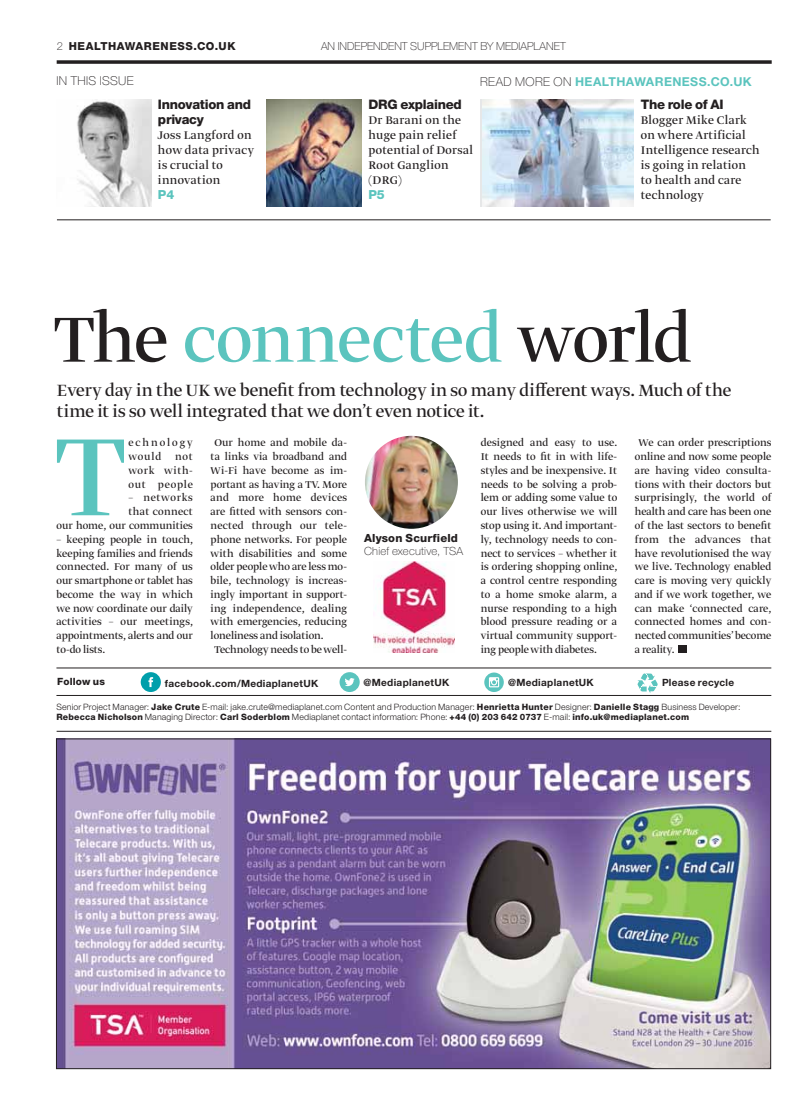
<style>
.page{position:relative;width:812px;height:1117px;background:#fff}
.page>*{position:absolute;margin:0;border:0;box-sizing:border-box;transform-origin:0 0}
.t1{font:129.75px "Greta Display";color:#5bc4be}
.t2{font:75px "Greta Display Pro";letter-spacing:-.01em;color:#5bc4be}
.t3{font:19.12px/20.8px "Greta Display";letter-spacing:-.005em;color:#231f20}
.t4{font:13.12px/15px "Greta Display Pro";letter-spacing:.03em;color:#231f20}
.t5{font:800 13.12px/15px "Helvetica Neue MP Pro";letter-spacing:-.02em;color:#231f20}
.t6{font:800 12.5px "Helvetica Neue MP Pro";color:#5bc4be}
.t7{font:700 12.25px "Helvetica Neue MP Pro";letter-spacing:.035em;color:#5bc4be}
.t8{font:100 12.25px "Helvetica Neue MP Pro";letter-spacing:.025em;color:#231f20}
.t9{font:11.62px/13.8px "Greta Display";letter-spacing:.01em;color:#231f20;text-align:justify}
.t10{font:11.62px "Greta Display";letter-spacing:.03em;color:#231f20}
.t11{font:100 11.25px "Helvetica Neue MP Pro";letter-spacing:.015em;color:#231f20}
.t12{font:800 11.25px "Helvetica Neue MP Pro";letter-spacing:.015em;color:#231f20}
.t13{font:100 11px "Helvetica Neue MP Pro";letter-spacing:.005em;color:#231f20}
.t14{font:800 11px "Helvetica Neue MP Pro";letter-spacing:.055em;color:#231f20}
.t15{font:700 10px "Helvetica Neue MP Pro";letter-spacing:.03em;color:#231f20}
.t16{font:800 10px "Helvetica Neue MP Pro";letter-spacing:.015em;color:#231f20}
.t17{font:300 8.75px/9.9px "Helvetica Neue MP Pro";letter-spacing:.02em;color:#231f20}
.s1{font-weight:100}
.s2{font-weight:100;color:#231f20}
.s3{color:#231f20}
.s4{font-weight:800}
</style>
<div class="page">
<svg style="left:57px;top:60px;width:714px;height:4px;background:#3d3a3b"></svg>
<img style="left:56px;top:730px;width:715px;height:338px">
<hr style="left:57px;top:219px;width:713px;height:1px;background:#231f20">
<img style="left:77px;top:99px;width:74px;height:108px">
<img style="left:266px;top:99px;width:95px;height:108px">
<img style="left:482px;top:99px;width:151px;height:108px">
<svg style="left:637px;top:673px;width:20px;height:20px"></svg>
<svg style="left:141px;top:672px;width:20px;height:20px"></svg>
<svg style="left:339px;top:672px;width:20px;height:20px"></svg>
<hr style="left:56px;top:667px;width:715px;height:1px;background:#231f20">
<hr style="left:56px;top:695px;width:715px;height:1px;background:#231f20">
<div style="left:677px;top:645px;width:8px;height:7px;background:#231f20"></div>
<svg style="left:484px;top:672px;width:19px;height:20px"></svg>
<svg style="left:488px;top:677px;width:11px;height:10px"></svg>
<img style="left:365px;top:436px;width:93px;height:92px;border-radius:50%">
<img style="left:373px;top:562px;width:81px;height:90px">
<p class="t14" style="left:57px;top:42px;width:180px"><span class="s1">2</span> HEALTHAWARENESS.CO.UK</p>
<p class="t13" style="left:321px;top:42px;width:246px">AN INDEPENDENT SUPPLEMENT BY MEDIAPLANET</p>
<p class="t7" style="left:480px;top:77px;width:273px"><span class="s2">READ MORE ON</span> HEALTHAWARENESS.CO.UK</p>
<p class="t5" style="left:158px;top:98px;width:95px">Innovation and privacy</p>
<p class="t4" style="left:158px;top:128px;width:97px">Joss Langford on how data privacy is crucial to innovation</p>
<p class="t6" style="left:158px;top:190px;width:18px">P4</p>
<p class="t8" style="left:56px;top:76px;width:79px">IN THIS ISSUE</p>
<p class="t5" style="left:368px;top:98px;width:95px">DRG explained</p>
<p class="t4" style="left:368px;top:113px;width:106px">Dr Barani on the huge pain relief potential of Dorsal<br>Root Ganglion (DRG)</p>
<p class="t6" style="left:368px;top:190px;width:18px">P5</p>
<p class="t5" style="left:640px;top:98px;width:84px">The role of AI</p>
<p class="t4" style="left:640px;top:113px;width:120px">Blogger Mike Clark on where Artificial<br>Intelligence research is going in relation to health and care technology</p>
<h2 class="t2" style="left:54px;top:305px;width:638px"><span class="s3">The</span> connected <span class="s3">world</span></h2>
<h3 class="t3" style="left:57px;top:382px;width:675px">Every day in the UK we benefit from technology in so many different ways. Much of the time it is so well integrated that we don’t even notice it.</h3>
<h1 class="t1" style="left:56px;top:423px;width:69px">T</h1>
<p class="t9" style="left:128px;top:437px;width:66px">echnology would not work with&shy;out people</p>
<p class="t9" style="left:480px;top:437px;width:138px">designed and easy to use.<br>It needs to fit in with life&shy;styles and be inexpensive. It needs to be solving a prob&shy;lem or adding some value to our lives otherwise we will stop using it. And important&shy;ly, technology needs to con&shy;nect to services – whether it is ordering shopping online, a control centre responding to a home smoke alarm, a nurse responding to a high blood pressure reading or a virtual community support&shy;ing people with diabetes.</p>
<p class="t9" style="left:634px;top:437px;width:138px;text-indent:4px">We can order prescriptions online and now some people are having video consulta&shy;tions with their doctors but surprisingly, the world of health and care has been one of the last sectors to benefit from the advances that have revolutionised the way we live. Technology enabled care is moving very quickly and if we work together, we can make ‘connected care, connected homes and con&shy;nected communities’ become a reality.</p>
<p class="t15" style="left:508px;top:679px;width:87px">@MediaplanetUK</p>
<p class="t9" style="left:214px;top:437px;width:134px">Our home and mobile da-</p>
<p class="t9" style="left:210px;top:450px;width:138px">ta links via broadband and</p>
<p class="t9" style="left:210px;top:464px;width:138px">Wi-Fi have become as im-</p>
<p class="t9" style="left:210px;top:478px;width:138px">portant as having a TV. More</p>
<p class="t10" style="left:210px;top:493px;width:138px">and more home devices</p>
<p class="t9" style="left:210px;top:505px;width:138px">are fitted with sensors con-</p>
<p class="t9" style="left:210px;top:519px;width:138px">nected through our tele-</p>
<p class="t9" style="left:210px;top:533px;width:138px">phone networks. For people</p>
<p class="t9" style="left:210px;top:547px;width:138px">with disabilities and some</p>
<p class="t9" style="left:210px;top:560px;width:138px">older people who are less mo-</p>
<p class="t9" style="left:210px;top:574px;width:138px">bile, technology is increas-</p>
<p class="t9" style="left:210px;top:588px;width:138px">ingly important in support-</p>
<p class="t9" style="left:210px;top:602px;width:138px">ing independence, dealing</p>
<p class="t9" style="left:210px;top:615px;width:138px">with emergencies, reducing</p>
<p class="t9" style="left:210px;top:629px;width:115px">loneliness and isolation.</p>
<p class="t9" style="left:214px;top:643px;width:134px">Technology needs to be well-</p>
<p class="t9" style="left:56px;top:492px;width:138px;text-align:right">– networks<br>that connect<br>our home, our communities</p>
<p class="t9" style="left:56px;top:533px;width:138px">– keeping people in touch, keeping families and friends connected. For many of us our smartphone or tablet has become the way in which we now coordinate our daily activities – our meetings, appointments, alerts and our to-do lists.</p>
<p class="t12" style="left:364px;top:534px;width:95px">Alyson Scurfield</p>
<p class="t11" style="left:364px;top:546px;width:100px">Chief executive, TSA</p>
<p class="t16" style="left:57px;top:678px;width:49px">Follow us</p>
<p class="t15" style="left:165px;top:679px;width:155px">facebook.com/MediaplanetUK</p>
<p class="t15" style="left:363px;top:679px;width:87px">@MediaplanetUK</p>
<p class="t15" style="left:661px;top:679px;width:74px">Please recycle</p>
<p class="t17" style="left:56px;top:702px;width:685px">Senior Project Manager: <span class="s4">Jake Crute</span> E-mail: jake.crute@mediaplanet.com Content and Production Manager: <span class="s4">Henrietta Hunter</span> Designer: <span class="s4">Danielle Stagg</span> Business Developer:<br><span class="s4">Rebecca Nicholson</span> Managing Director: <span class="s4">Carl Soderblom</span> Mediaplanet contact information: Phone: <span class="s4">+44 (0) 203 642 0737</span> E-mail: <span class="s4">info.uk@mediaplanet.com</span></p>
</div>
